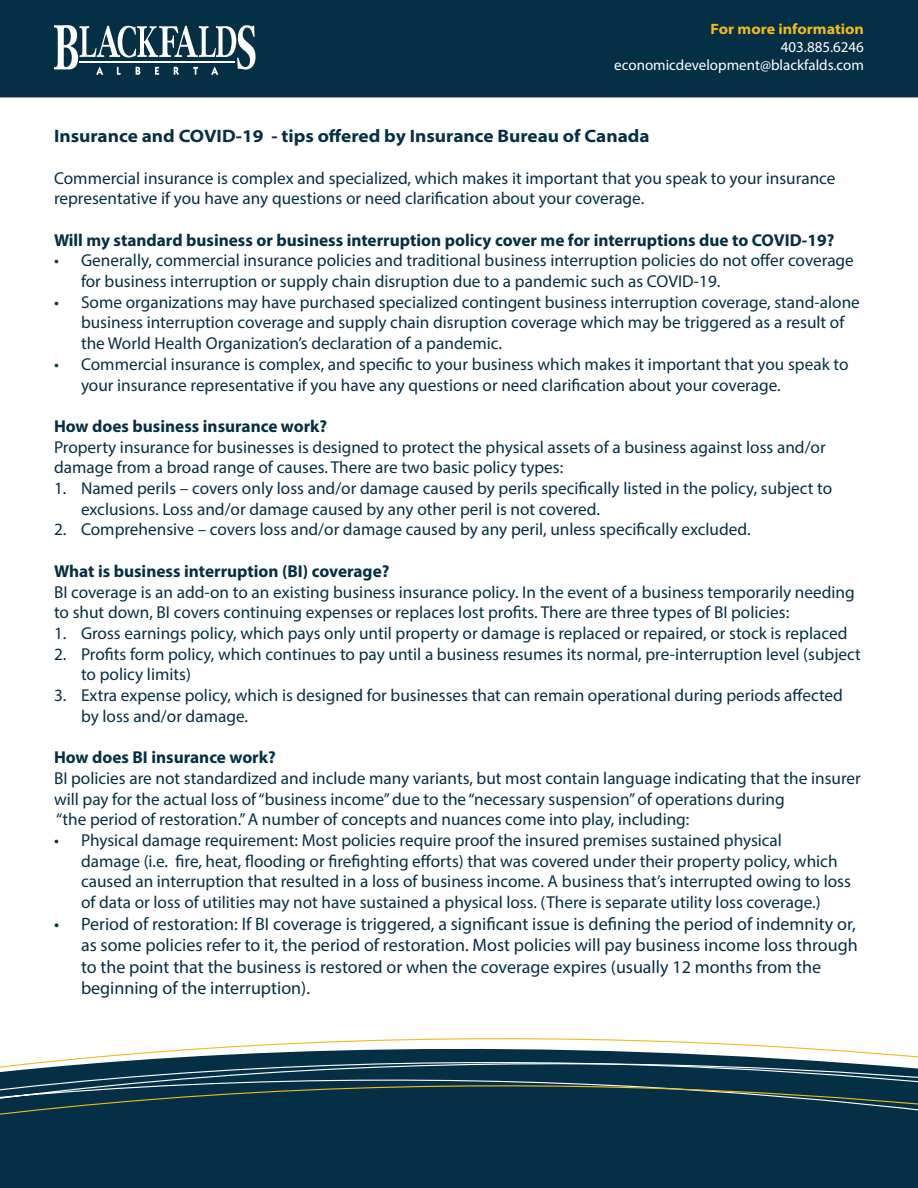
<style>
.page{position:relative;width:918px;height:1188px;background:#fff}
.page>*{position:absolute;margin:0;border:0;box-sizing:border-box;transform-origin:0 0}
.t1{font:18px/21.6px "Myriad Pro";color:#052f45}
.t2{font:700 semi-expanded 18px "Myriad Pro";color:#052f45}
.t3{font:17.25px/20.7px "Myriad Pro";color:#052f45}
.t4{font:700 17.25px "Myriad Pro";color:#052f45}
.t5{font:15px/18px "Myriad Pro";color:#fff;text-align:right}
.t6{font:700 semi-expanded 15px "Myriad Pro";color:#f2ba20}
</style>
<div class="page">
<div style="left:0;top:0;width:918px;height:97px;background:#052f45"></div>
<div style="left:0;top:1156px;width:918px;height:32px;background:#052f45"></div>
<svg style="left:0;top:1038px;width:918px;height:118px;background:#345564"></svg>
<svg style="left:54px;top:25px;width:202px;height:50px"></svg>
<p class="t6" style="left:711px;top:19px;width:155px">For more information</p>
<p class="t5" style="left:614px;top:37px;width:251px">403.885.6246 economicdevelopment@blackfalds.com</p>
<p class="t2" style="left:54px;top:124px;width:597px">Insurance and COVID-19 - tips offered by Insurance Bureau of Canada</p>
<p class="t3" style="left:54px;top:167px;width:783px">Commercial insurance is complex and specialized, which makes it important that you speak to your insurance representative if you have any questions or need clarification about your coverage.</p>
<p class="t4" style="left:54px;top:229px;width:782px">Will my standard business or business interruption policy cover me for interruptions due to COVID-19?</p>
<p class="t3" style="left:81px;top:250px;width:774px;text-indent:-27px">• Generally, commercial insurance policies and traditional business interruption policies do not offer coverage for business interruption or supply chain disruption due to a pandemic such as COVID-19.</p>
<p class="t3" style="left:81px;top:291px;width:780px;text-indent:-27px">• Some organizations may have purchased specialized contingent business interruption coverage, stand-alone business interruption coverage and supply chain disruption coverage which may be triggered as a result of the World Health Organization’s declaration of a pandemic.</p>
<p class="t3" style="left:81px;top:353px;width:769px;text-indent:-27px">• Commercial insurance is complex, and specific to your business which makes it important that you speak to your insurance representative if you have any questions or need clarification about your coverage.</p>
<p class="t4" style="left:54px;top:415px;width:275px">How does business insurance work?</p>
<p class="t3" style="left:54px;top:436px;width:773px">Property insurance for businesses is designed to protect the physical assets of a business against loss and/or damage from a broad range of causes. There are two basic policy types:</p>
<p class="t3" style="left:81px;top:478px;width:753px;text-indent:-27px">1. Named perils – covers only loss and/or damage caused by perils specifically listed in the policy, subject to exclusions. Loss and/or damage caused by any other peril is not covered.</p>
<p class="t3" style="left:54px;top:519px;width:698px">2. Comprehensive – covers loss and/or damage caused by any peril, unless specifically excluded.</p>
<p class="t4" style="left:54px;top:560px;width:337px">What is business interruption (BI) coverage?</p>
<p class="t3" style="left:54px;top:581px;width:802px">BI coverage is an add-on to an existing business insurance policy. In the event of a business temporarily needing to shut down, BI covers continuing expenses or replaces lost profits. There are three types of BI policies:</p>
<p class="t3" style="left:54px;top:623px;width:795px">1. Gross earnings policy, which pays only until property or damage is replaced or repaired, or stock is replaced</p>
<p class="t3" style="left:81px;top:643px;width:781px;text-indent:-27px">2. Profits form policy, which continues to pay until a business resumes its normal, pre-interruption level (subject to policy limits)</p>
<p class="t3" style="left:81px;top:685px;width:764px;text-indent:-27px">3. Extra expense policy, which is designed for businesses that can remain operational during periods affected by loss and/or damage.</p>
<p class="t4" style="left:54px;top:746px;width:223px">How does BI insurance work?</p>
<p class="t3" style="left:54px;top:767px;width:808px">BI policies are not standardized and include many variants, but most contain language indicating that the insurer will pay for the actual loss of “business income” due to the “necessary suspension” of operations during<br>“the period of restoration.” A number of concepts and nuances come into play, including:</p>
<p class="t3" style="left:81px;top:830px;width:771px;text-indent:-27px">• Physical damage requirement: Most policies require proof the insured premises sustained physical<br>damage (i.e. fire, heat, flooding or firefighting efforts) that was covered under their property policy, which caused an interruption that resulted in a loss of business income. A business that’s interrupted owing to loss of data or loss of utilities may not have sustained a physical loss. (There is separate utility loss coverage.)</p>
<p class="t1" style="left:81px;top:913px;width:778px;text-indent:-27px">• Period of restoration: If BI coverage is triggered, a significant issue is defining the period of indemnity or, as some policies refer to it, the period of restoration. Most policies will pay business income loss through to the point that the business is restored or when the coverage expires (usually 12 months from the beginning of the interruption).</p>
</div>
